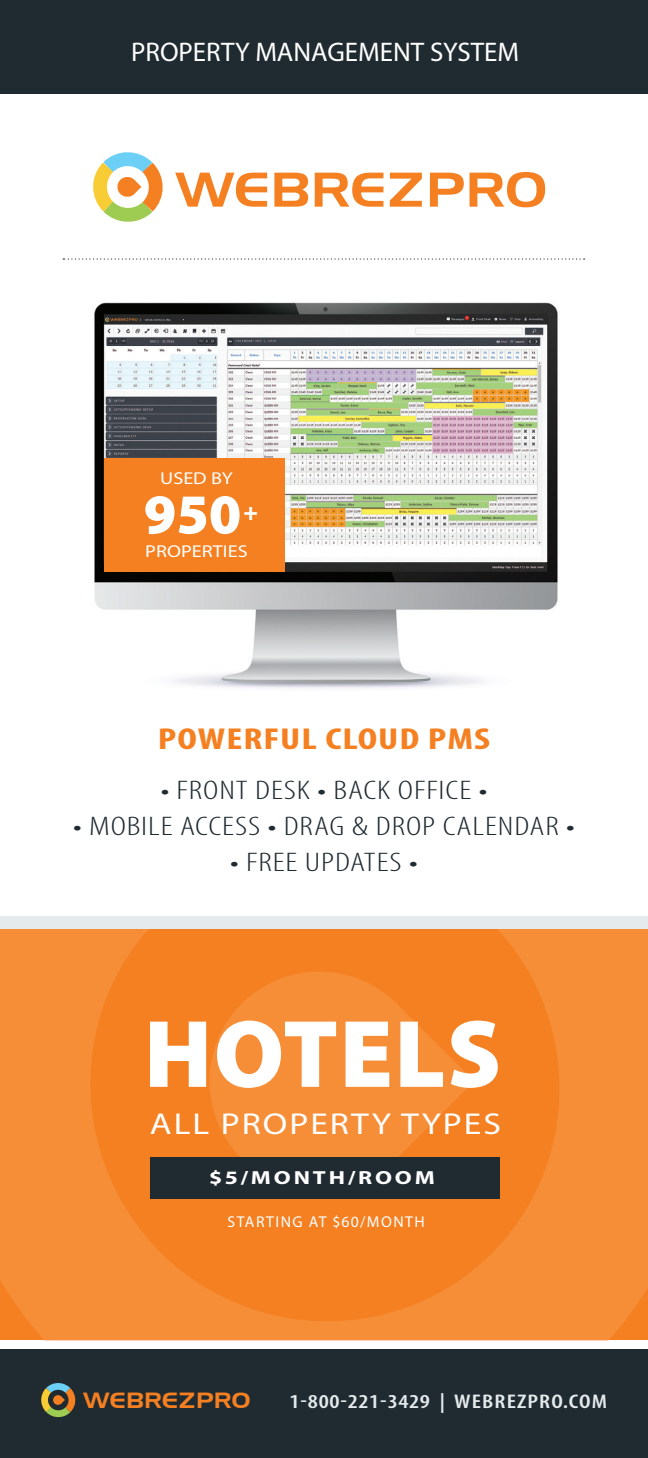
<style>
.page{position:relative;width:648px;height:1458px;background:#fff}
.page>*{position:absolute;margin:0;border:0;box-sizing:border-box;transform-origin:0 0}
.t1{font:900 96.75px "Myriad Pro";letter-spacing:.015em;color:#fff}
.t2{font:900 56.7px "Myriad Pro";color:#fff}
.t3{font:48.82px "Slickerer";color:#f58021;scale:1.33 1}
.t4{font:30.38px "Myriad Pro";letter-spacing:.055em;color:#fff;scale:1.18 1}
.t5{font:700 condensed 30.38px "Myriad Pro";letter-spacing:.025em;color:#f58021;scale:1.33 1}
.t6{font:300 condensed 27px "Myriad Pro";letter-spacing:.025em;color:#1f2a31;scale:1.33 1}
.t7{font:27px "Myriad Pro";color:#fff}
.t8{font:900 24.53px "Myriad Pro";color:#fff}
.t9{font:22.05px "Slickerer";color:#f58021;scale:1.33 1}
.t10{font:600 condensed 19.8px "Myriad Pro";letter-spacing:.045em;color:#e5eaec;scale:1.25 1}
.t11{font:700 18.9px "Myriad Pro";letter-spacing:.12em;color:#fff;scale:1.25 1}
.t12{font:17.32px "Myriad Pro";color:#fff;scale:1.18 1}
.t13{font:15.75px "Myriad Pro";letter-spacing:.095em;color:#fff}
</style>
<div class="page">
<img style="left:94px;top:302px;width:464px;height:387px">
<svg style="left:93px;top:152px;width:70px;height:70px"></svg>
<svg style="left:63px;top:258px;width:522px;height:2px"></svg>
<svg style="left:44px;top:1340px;width:565px;height:1px"></svg>
<svg style="left:0;top:929px;width:648px;height:411px;background:#f5872d"></svg>
<svg style="left:199px;top:972px;width:275px;height:185px;background:#f58931"></svg>
<div style="left:150px;top:1157px;width:350px;height:42px;background:#1f2a31"></div>
<div style="left:0;top:0;width:648px;height:94px;background:#1f2a31"></div>
<div style="left:104px;top:458px;width:180px;height:113px;background:#f58021"></div>
<div style="left:0;top:1349px;width:648px;height:109px;background:#1f2a31"></div>
<svg style="left:41px;top:1383px;width:35px;height:35px"></svg>
<div style="left:0;top:916px;width:648px;height:13px;background:#e5eaec"></div>
<p class="t7" style="left:131px;top:35px;width:390px">PROPERTY MANAGEMENT SYSTEM</p>
<h3 class="t3" style="left:175px;top:162px;width:281px">WEBREZPRO</h3>
<p class="t12" style="left:160px;top:468px;width:63px">USED BY</p>
<h2 class="t2" style="left:144px;top:477px;width:99px">950</h2>
<p class="t12" style="left:145px;top:540px;width:88px">PROPERTIES</p>
<p class="t8" style="left:244px;top:495px;width:16px">+</p>
<p class="t5" style="left:158px;top:720px;width:251px">POWERFUL CLOUD PMS</p>
<p class="t6" style="left:161px;top:774px;width:247px">• FRONT DESK • BACK OFFICE •</p>
<p class="t6" style="left:73px;top:810px;width:379px">• MOBILE ACCESS • DRAG &amp; DROP CALENDAR •</p>
<p class="t6" style="left:230px;top:846px;width:142px">• FREE UPDATES •</p>
<h1 class="t1" style="left:144px;top:990px;width:359px">HOTELS</h1>
<p class="t4" style="left:150px;top:1105px;width:299px">ALL PROPERTY TYPES</p>
<p class="t11" style="left:209px;top:1166px;width:182px">$5/MONTH/ROOM</p>
<p class="t13" style="left:227px;top:1212px;width:199px">STARTING AT $60/MONTH</p>
<p class="t9" style="left:83px;top:1388px;width:127px">WEBREZPRO</p>
<p class="t10" style="left:289px;top:1389px;width:256px">1-800-221-3429 | WEBREZPRO.COM</p>
</div>
